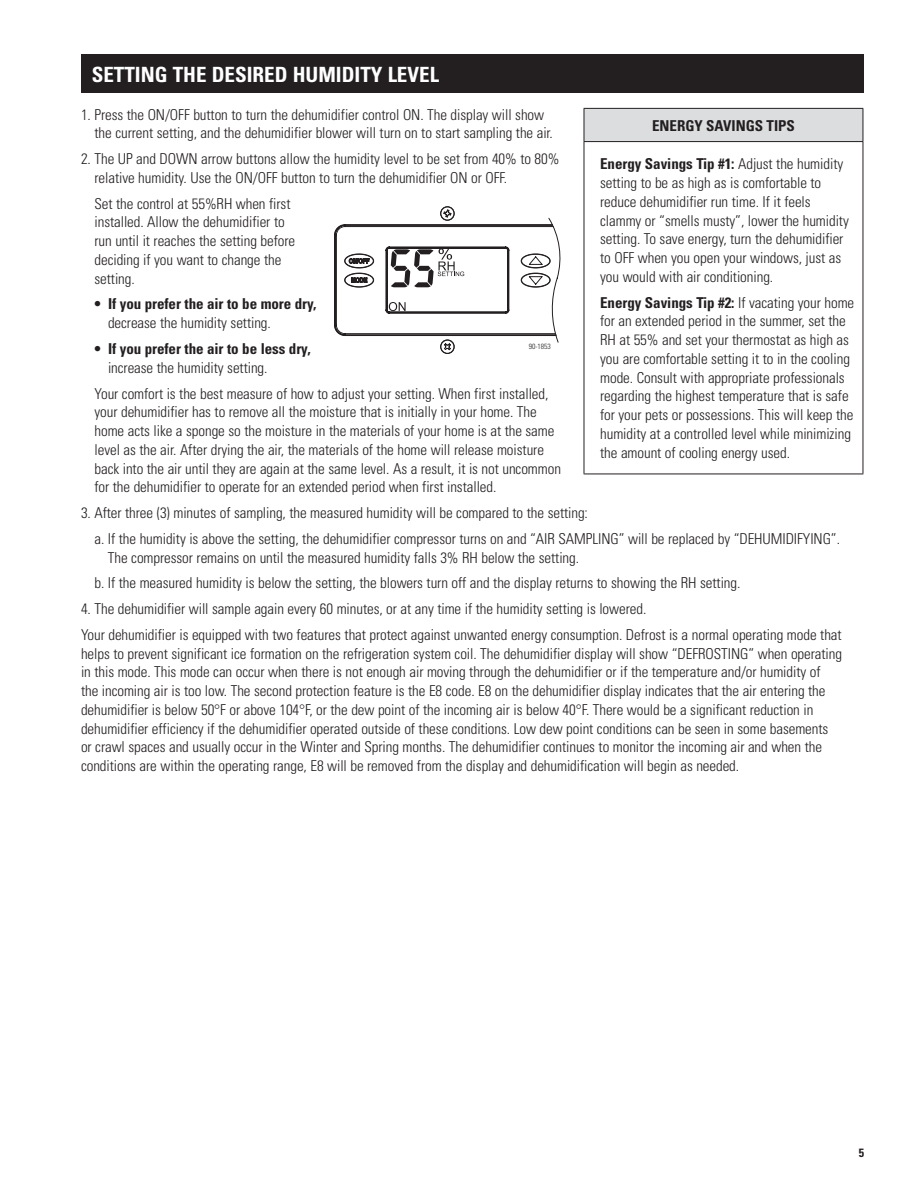
<style>
.page{position:relative;width:918px;height:1188px;background:#fff}
.page>*{position:absolute;margin:0;border:0;box-sizing:border-box;transform-origin:0 0}
.t1{font:700 condensed 21px "Univers";color:#fff}
.t2{font:300 condensed 15px/18.8px "Univers";letter-spacing:-.005em;color:#231f20}
.t3{font:700 condensed 15px "Univers";letter-spacing:-.005em;color:#231f20}
.t4{font:700 condensed 12px "Univers";color:#231f20}
.t5{font:300 condensed 7.5px "Univers";color:#231f20}
.s1{font-weight:700}
</style>
<div class="page">
<div style="left:81px;top:54px;width:783px;height:39px;background:#231f20"></div>
<div style="left:584px;top:108px;width:279px;height:34px;background:#dcdddf"></div>
<hr style="left:584px;top:108px;width:279px;height:1px;background:#231f20">
<hr style="left:863px;top:109px;width:1px;height:32px;background:#231f20">
<hr style="left:584px;top:141px;width:279px;height:1px;background:#231f20">
<hr style="left:584px;top:142px;width:1px;height:332px;background:#231f20">
<hr style="left:863px;top:142px;width:1px;height:332px;background:#231f20">
<hr style="left:584px;top:474px;width:279px;height:1px;background:#231f20">
<hr style="left:584px;top:109px;width:1px;height:32px;background:#231f20">
<svg style="left:334px;top:206px;width:226px;height:148px"></svg>
<h1 class="t1" style="left:92px;top:61px;width:349px">SETTING THE DESIRED HUMIDITY LEVEL</h1>
<p class="t2" style="left:94px;top:105px;width:460px;text-indent:-14px">1. Press the ON/OFF button to turn the dehumidifier control ON. The display will show the current setting, and the dehumidifier blower will turn on to start sampling the air.</p>
<p class="t2" style="left:94px;top:149px;width:466px;text-indent:-14px">2. The UP and DOWN arrow buttons allow the humidity level to be set from 40% to 80% relative humidity. Use the ON/OFF button to turn the dehumidifier ON or OFF.</p>
<p class="t2" style="left:94px;top:194px;width:202px">Set the control at 55%RH when first installed. Allow the dehumidifier to run until it reaches the setting before deciding if you want to change the setting.</p>
<p class="t3" style="left:94px;top:295px;width:224px">• If you prefer the air to be more dry,</p>
<p class="t2" style="left:108px;top:313px;width:164px">decrease the humidity setting.</p>
<p class="t3" style="left:94px;top:339px;width:218px">• If you prefer the air to be less dry,</p>
<p class="t2" style="left:94px;top:354px;width:455px;line-height:25.8px;text-indent:14px">increase the humidity setting.<br>Your comfort is the best measure of how to adjust your setting. When first installed,</p>
<p class="t2" style="left:94px;top:402px;width:468px">your dehumidifier has to remove all the moisture that is initially in your home. The home acts like a sponge so the moisture in the materials of your home is at the same level as the air. After drying the air, the materials of the home will release moisture back into the air until they are again at the same level. As a result, it is not uncommon for the dehumidifier to operate for an extended period when first installed.</p>
<p class="t2" style="left:94px;top:500px;width:747px;line-height:25.8px;text-indent:-13px">3. After three (3) minutes of sampling, the measured humidity will be compared to the setting:<br>a. If the humidity is above the setting, the dehumidifier compressor turns on and “AIR SAMPLING” will be replaced by “DEHUMIDIFYING”.</p>
<p class="t2" style="left:94px;top:544px;width:647px;line-height:25.8px;text-indent:13px">The compressor remains on until the measured humidity falls 3% RH below the setting.<br>b. If the measured humidity is below the setting, the blowers turn off and the display returns to showing the RH setting.</p>
<p class="t2" style="left:81px;top:596px;width:762px;line-height:25.8px">4. The dehumidifier will sample again every 60 minutes, or at any time if the humidity setting is lowered.<br>Your dehumidifier is equipped with two features that protect against unwanted energy consumption. Defrost is a normal operating mode that</p>
<p class="t2" style="left:81px;top:644px;width:763px">helps to prevent significant ice formation on the refrigeration system coil. The dehumidifier display will show “DEFROSTING” when operating in this mode. This mode can occur when there is not enough air moving through the dehumidifier or if the temperature and/or humidity of<br>the incoming air is too low. The second protection feature is the E8 code. E8 on the dehumidifier display indicates that the air entering the dehumidifier is below 50°F or above 104°F, or the dew point of the incoming air is below 40°F. There would be a significant reduction in dehumidifier efficiency if the dehumidifier operated outside of these conditions. Low dew point conditions can be seen in some basements or crawl spaces and usually occur in the Winter and Spring months. The dehumidifier continues to monitor the incoming air and when the conditions are within the operating range, E8 will be removed from the display and dehumidification will begin as needed.</p>
<p class="t3" style="left:652px;top:116px;width:144px">ENERGY SAVINGS TIPS</p>
<p class="t2" style="left:600px;top:155px;width:250px"><span class="s1">Energy Savings Tip #1:</span> Adjust the humidity setting to be as high as is comfortable to reduce dehumidifier run time. If it feels clammy or “smells musty”, lower the humidity setting. To save energy, turn the dehumidifier to OFF when you open your windows, just as you would with air conditioning.</p>
<p class="t2" style="left:600px;top:293px;width:256px"><span class="s1">Energy Savings Tip #2:</span> If vacating your home for an extended period in the summer, set the RH at 55% and set your thermostat as high as you are comfortable setting it to in the cooling mode. Consult with appropriate professionals regarding the highest temperature that is safe for your pets or possessions. This will keep the humidity at a controlled level while minimizing the amount of cooling energy used.</p>
<p class="t5" style="left:529px;top:342px;width:24px">90-1853</p>
<p class="t4" style="left:859px;top:1145px;width:7px">5</p>
</div>
